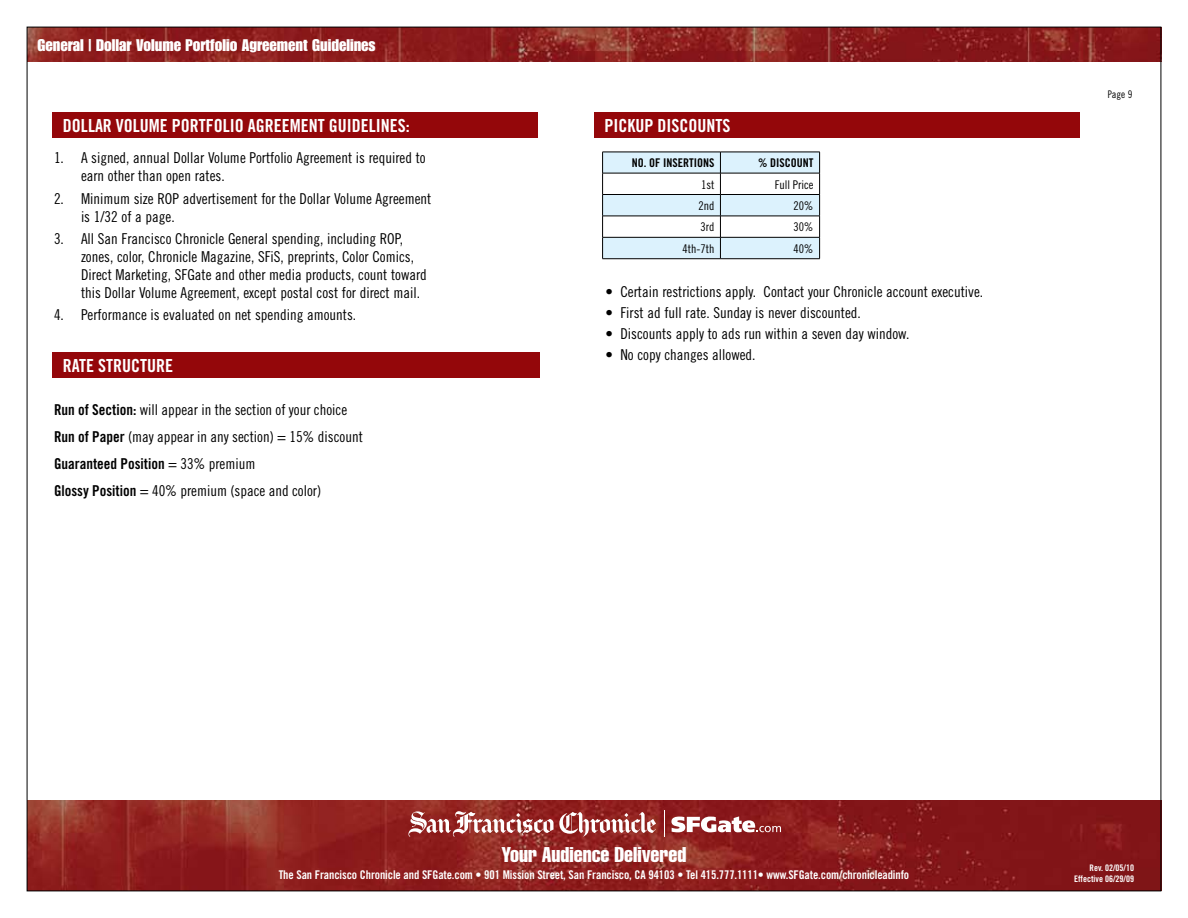
<style>
.page{position:relative;width:1188px;height:918px;background:#fff}
.page>*{position:absolute;margin:0;border:0;box-sizing:border-box;transform-origin:0 0}
.t1{font:extra-condensed 21px "Helvetica";color:#fff}
.t2{font:18px "Trade Gothic Bold Cond Twenty";color:#fff}
.t3{font:16.5px "Impact";color:#fff}
.t4{font:15px/18px "Trade Gothic Cond Eighteen";color:#000}
.t5{font:15px "Trade Gothic Bold Cond Twenty";color:#000}
.t6{font:12px "Trade Gothic Bold Cond Twenty";letter-spacing:-.01em;color:#fff}
.t7{font:12px "Trade Gothic Cond Eighteen";color:#000}
.t8{font:12px "Trade Gothic Bold Cond Twenty";color:#000}
.t9{font:10.5px "Trade Gothic Cond Eighteen";color:#000;scale:.9 1}
.t10{font:9px/10.8px "Trade Gothic Bold Cond Twenty";color:#fff;text-align:right}
.s1{font-family:"Trade Gothic Bold Cond Twenty"}
.s2{font-family:"Trade Gothic Cond Eighteen"}
</style>
<div class="page">
<img style="left:29px;top:800px;width:1130px;height:89px">
<img style="left:29px;top:29px;width:1130px;height:33px">
<svg style="left:671px;top:816px;width:110px;height:16px"></svg>
<svg style="left:664px;top:810px;width:1px;height:27px"></svg>
<svg style="left:408px;top:811px;width:248px;height:26px"></svg>
<div style="left:52px;top:113px;width:486px;height:25px;background:#94070a"></div>
<div style="left:52px;top:352px;width:488px;height:26px;background:#94070a"></div>
<div style="left:594px;top:113px;width:486px;height:25px;background:#94070a"></div>
<svg style="left:602px;top:152px;width:218px;height:106px"></svg>
<hr style="left:602px;top:258px;width:118px;height:1px;background:#000">
<hr style="left:720px;top:258px;width:100px;height:1px;background:#000">
<p class="t3" style="left:38px;top:35px;width:340px">General | Dollar Volume Portfolio Agreement Guidelines</p>
<p class="t2" style="left:63px;top:115px;width:87px">Dollar Volume</p>
<p class="t2" style="left:172px;top:115px;width:18px">Portfo</p>
<p class="t2" style="left:223px;top:115px;width:43px">lio Agreement</p>
<p class="t2" style="left:329px;top:115px;width:18px">Guide</p>
<p class="t2" style="left:369px;top:115px;width:15px">lines</p>
<p class="t2" style="left:406px;top:115px;width:5px">:</p>
<p class="t4" style="left:81px;top:149px;width:346px;text-indent:-27px">1. A signed, annual Dollar Volume Portfolio Agreement is required to earn other than open rates.</p>
<p class="t4" style="left:81px;top:189px;width:352px;text-indent:-27px">2. Minimum size ROP advertisement for the Dollar Volume Agreement is 1/32 of a page.</p>
<p class="t4" style="left:81px;top:230px;width:347px;text-indent:-27px">3. All San Francisco Chronicle General spending, including ROP, zones, color, Chronicle Magazine, SFiS, preprints, Color Comics, Direct Marketing, SFGate and other media products, count toward this Dollar Volume Agreement, except postal cost for direct mail.</p>
<p class="t4" style="left:54px;top:306px;width:304px">4. Performance is evaluated on net spending amounts.</p>
<p class="t2" style="left:63px;top:355px;width:112px">RATE STRUCTURE</p>
<p class="t4" style="left:54px;top:396px;width:310px;line-height:27px"><span class="s1">Run of Section:</span> will appear in the section of your choice<br><span class="s1">Run of Paper</span> (may appear in any section) = 15% discount</p>
<p class="t5" style="left:54px;top:455px;width:203px">Guaranteed Position <span class="s2">= 33% premium</span></p>
<p class="t4" style="left:54px;top:482px;width:269px"><span class="s1">Glossy Position</span> = 40% premium (space and color)</p>
<p class="t2" style="left:604px;top:115px;width:127px">PICKUP DISCOUNTS</p>
<p class="t8" style="left:632px;top:156px;width:84px">NO. OF INSERTIONS</p>
<p class="t8" style="left:758px;top:156px;width:57px">% DISCOUNT</p>
<p class="t7" style="left:701px;top:177px;width:15px">1st</p>
<p class="t7" style="left:775px;top:177px;width:40px">Full Price</p>
<p class="t7" style="left:698px;top:199px;width:17px">2nd</p>
<p class="t7" style="left:794px;top:199px;width:21px">20%</p>
<p class="t7" style="left:700px;top:220px;width:15px">3rd</p>
<p class="t7" style="left:794px;top:220px;width:21px">30%</p>
<p class="t7" style="left:682px;top:241px;width:33px">4th-7th</p>
<p class="t7" style="left:794px;top:241px;width:21px">40%</p>
<p class="t4" style="left:605px;top:282px;width:379px">• Certain restrictions apply. Contact your Chronicle account executive.</p>
<p class="t4" style="left:605px;top:303px;width:257px">• First ad full rate. Sunday is never discounted.</p>
<p class="t4" style="left:605px;top:324px;width:305px">• Discounts apply to ads run within a seven day window.</p>
<p class="t4" style="left:605px;top:345px;width:152px">• No copy changes allowed.</p>
<p class="t9" style="left:1108px;top:88px;width:29px">Page 9</p>
<h1 class="t1" style="left:502px;top:841px;width:186px">Your Audience Delivered</h1>
<p class="t6" style="left:279px;top:868px;width:632px">The San Francisco Chronicle and SFGate.com • 901 Mission Street, San Francisco, CA 94103 • Tel 415.777.1111• www.SFGate.com/chronicleadinfo</p>
<p class="t10" style="left:1074px;top:863px;width:61px">Rev. 02/05/10<br>Effective 06/29/09</p>
</div>
